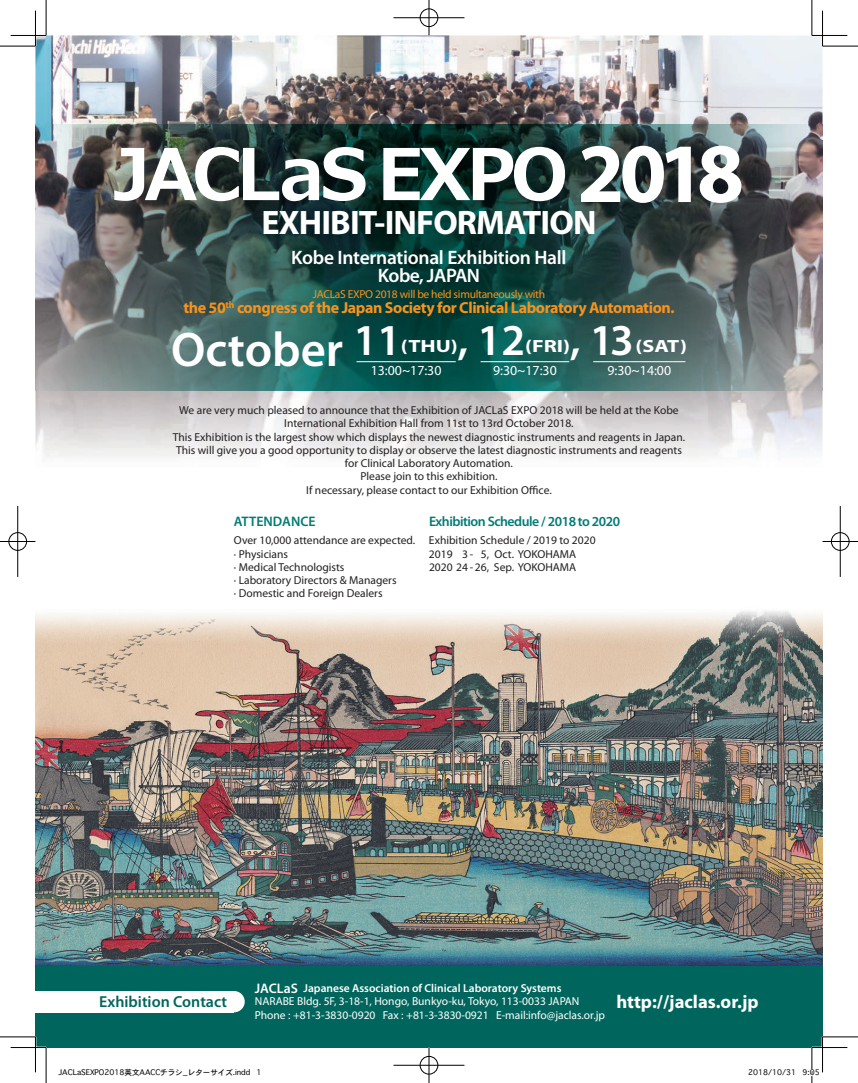
<style>
.page{position:relative;width:858px;height:1083px;background:#fff}
.page>*{position:absolute;margin:0;border:0;box-sizing:border-box;transform-origin:0 0}
.t1{font:700 85px "Myriad Pro";color:#fff}
.t2{font:700 70.88px "Meiryo";letter-spacing:-.06em;color:#fff}
.t3{font:600 48.75px "Myriad Pro";color:#fff}
.t4{font:600 44.25px "Myriad Pro";color:#fff}
.t5{font:700 34px "Myriad Pro";letter-spacing:-.025em;color:#fff}
.t6{font:600 19.5px/17.8px "Myriad Pro";letter-spacing:-.015em;color:#fff;text-align:center}
.t7{font:700 18.62px "Myriad Pro";color:#fff}
.t8{font:700 17.75px "Myriad Pro";color:#fff;scale:1.25 1}
.t9{font:700 16px "Myriad Pro";letter-spacing:-.025em;color:#f7931d}
.t10{font:600 16px "Myriad Pro";color:#00665d}
.t11{font:13.88px "Myriad Pro";color:#fff}
.t12{font:600 13.88px "Myriad Pro";letter-spacing:-.035em;color:#007b75}
.t13{font:600 13.88px "Myriad Pro";color:#007b75}
.t14{font:600 13.88px "Myriad Pro";color:#fff}
.t15{font:11.5px/13.2px "Myriad Pro";color:#231f20}
.t16{font:11.5px "Myriad Pro";color:#fff}
.t17{font:600 11.5px "Myriad Pro";color:#fff}
.t18{font:11.5px "Myriad Pro";letter-spacing:-.025em;color:#f7931d}
.t19{font:700 9.62px "Myriad Pro";color:#f7931d}
.t20{font:7.5px "Osaka";color:#000}
</style>
<div class="page">
<img style="left:35px;top:35px;width:787px;height:423px">
<img style="left:35px;top:611px;width:787px;height:354px">
<div style="left:35px;top:965px;width:787px;height:82px;background:#00665d"></div>
<div style="left:35px;top:990px;width:199px;height:21px;background:#fff"></div>
<div style="left:223px;top:990px;width:21px;height:21px;background:#fff;border-radius:50%"></div>
<img style="left:35px;top:124px;width:787px;height:266px">
<hr style="left:356px;top:361px;width:99px;height:1px;background:#fff">
<hr style="left:593px;top:361px;width:92px;height:1px;background:#fff">
<hr style="left:480px;top:361px;width:89px;height:1px;background:#fff">
<hr style="left:0;top:46px;width:35px;height:1px;background:#000">
<hr style="left:822px;top:46px;width:35px;height:1px;background:#000">
<hr style="left:0;top:1036px;width:35px;height:1px;background:#000">
<hr style="left:822px;top:1036px;width:35px;height:1px;background:#000">
<hr style="left:46px;top:0;width:1px;height:35px;background:#000">
<hr style="left:46px;top:1047px;width:1px;height:35px;background:#000">
<hr style="left:811px;top:0;width:1px;height:35px;background:#000">
<hr style="left:811px;top:1047px;width:1px;height:35px;background:#000">
<hr style="left:11px;top:35px;width:35px;height:1px;background:#000">
<hr style="left:811px;top:35px;width:35px;height:1px;background:#000">
<hr style="left:11px;top:1046px;width:35px;height:1px;background:#000">
<hr style="left:811px;top:1046px;width:35px;height:1px;background:#000">
<hr style="left:35px;top:11px;width:1px;height:35px;background:#000">
<hr style="left:35px;top:1036px;width:1px;height:35px;background:#000">
<hr style="left:821px;top:11px;width:1px;height:35px;background:#000">
<hr style="left:821px;top:1036px;width:1px;height:35px;background:#000">
<div style="left:419px;top:8px;width:19px;height:19px;border:2px solid #fff;border-radius:50%"></div>
<hr style="left:393px;top:17px;width:71px;height:2px;background:#fff">
<div style="left:420px;top:9px;width:18px;height:18px;border:1px solid #000;border-radius:50%"></div>
<hr style="left:393px;top:18px;width:71px;height:1px;background:#000">
<hr style="left:428px;top:0;width:1px;height:35px;background:#000">
<div style="left:419px;top:1055px;width:19px;height:19px;border:2px solid #fff;border-radius:50%"></div>
<div style="left:420px;top:1055px;width:18px;height:18px;border:1px solid #000;border-radius:50%"></div>
<hr style="left:393px;top:1064px;width:71px;height:1px;background:#000">
<hr style="left:428px;top:1047px;width:1px;height:35px;background:#000">
<div style="left:8px;top:531px;width:19px;height:20px;border:2px solid #fff;border-radius:50%"></div>
<hr style="left:0;top:540px;width:35px;height:2px;background:#fff">
<hr style="left:17px;top:506px;width:2px;height:70px;background:#fff">
<div style="left:9px;top:532px;width:18px;height:18px;border:1px solid #000;border-radius:50%"></div>
<hr style="left:0;top:541px;width:35px;height:1px;background:#000">
<hr style="left:18px;top:506px;width:1px;height:70px;background:#000">
<div style="left:830px;top:531px;width:19px;height:20px;border:2px solid #fff;border-radius:50%"></div>
<hr style="left:822px;top:540px;width:35px;height:2px;background:#fff">
<div style="left:830px;top:532px;width:18px;height:18px;border:1px solid #000;border-radius:50%"></div>
<hr style="left:822px;top:541px;width:35px;height:1px;background:#000">
<hr style="left:839px;top:506px;width:1px;height:70px;background:#000">
<svg style="left:811px;top:1068px;width:2px;height:7px"></svg>
<h1 class="t1" style="left:577px;top:118px;width:168px">2018</h1>
<h2 class="t2" style="left:114px;top:134px;width:455px">JACLaS EXPO</h2>
<h3 class="t5" style="left:261px;top:201px;width:336px">EXHIBIT-INFORMATION</h3>
<h3 class="t6" style="left:291px;top:248px;width:277px">Kobe International Exhibition Hall<br>Kobe, JAPAN</h3>
<p class="t18" style="left:312px;top:287px;width:234px">JACLaS EXPO 2018 will be held simultaneously with</p>
<h3 class="t9" style="left:237px;top:297px;width:439px">congress of the Japan Society for Clinical Laboratory Automation.</h3>
<p class="t19" style="left:225px;top:298px;width:10px">th</p>
<h3 class="t9" style="left:183px;top:297px;width:44px">the 50</h3>
<h3 class="t4" style="left:457px;top:312px;width:69px">,12</h3>
<h3 class="t4" style="left:570px;top:312px;width:65px">,13</h3>
<h3 class="t4" style="left:353px;top:312px;width:49px">11</h3>
<h3 class="t3" style="left:171px;top:318px;width:174px">October</h3>
<h3 class="t8" style="left:401px;top:334px;width:47px">(THU)</h3>
<h3 class="t8" style="left:525px;top:334px;width:38px">(FRI)</h3>
<h3 class="t8" style="left:635px;top:334px;width:43px">(SAT(</h3>
<p class="t11" style="left:370px;top:362px;width:72px">13:00~17:30</p>
<p class="t15" style="left:179px;top:403px;width:501px">We are very much pleased to announce that the Exhibition of JACLaS EXPO 2018 will be held at the Kobe</p>
<p class="t15" style="left:284px;top:416px;width:291px">International Exhibition Hall from 11st to 13rd October 2018.</p>
<p class="t15" style="left:173px;top:429px;width:513px">This Exhibition is the largest show which displays the newest diagnostic instruments and reagents in Japan.</p>
<p class="t15" style="left:176px;top:443px;width:507px">This will give you a good opportunity to display or observe the latest diagnostic instruments and reagents</p>
<p class="t15" style="left:345px;top:456px;width:169px">for Clinical Laboratory Automation.</p>
<p class="t15" style="left:360px;top:469px;width:138px">Please join to this exhibition.</p>
<p class="t15" style="left:538px;top:483px;width:15px">ce.</p>
<p class="t11" style="left:493px;top:362px;width:65px">9:30~17:30</p>
<p class="t11" style="left:607px;top:362px;width:65px">9:30~14:00</p>
<p class="t15" style="left:306px;top:483px;width:224px">If necessary, please contact to our Exhibition O</p>
<p class="t12" style="left:429px;top:512px;width:192px">Exhibition Schedule / 2018 to 2020</p>
<p class="t13" style="left:234px;top:512px;width:83px">ATTENDANCE</p>
<p class="t15" style="left:234px;top:533px;width:183px">Over 10,000 attendance are expected. · Physicians<br>· Medical Technologists<br>· Laboratory Directors &amp; Managers<br>· Domestic and Foreign Dealers</p>
<p class="t15" style="left:494px;top:533px;width:102px;text-indent:-66px">Exhibition Schedule / 2019 to 2020<br>Oct. YOKOHAMA</p>
<p class="t15" style="left:429px;top:546px;width:149px">2019<br>2020 24 - 26, Sep. YOKOHAMA</p>
<p class="t15" style="left:462px;top:546px;width:13px">3-</p>
<p class="t15" style="left:480px;top:546px;width:10px">5,</p>
<h3 class="t10" style="left:99px;top:991px;width:129px">Exhibition Contact</h3>
<p class="t14" style="left:255px;top:979px;width:45px">JACLaS</p>
<p class="t16" style="left:255px;top:994px;width:326px">NARABE Bldg , F5. 3-18-1, Hongo, Bunkyo-ku, Tokyo, 113-0033 JAPAN</p>
<h3 class="t7" style="left:616px;top:988px;width:143px">http://jaclas.or j p.</h3>
<p class="t16" style="left:496px;top:1007px;width:111px">-E mail:info@jaclas.orj p.</p>
<p class="t17" style="left:303px;top:980px;width:259px">Japanese Association of Clinical Laboratory Systems</p>
<p class="t16" style="left:255px;top:1007px;width:122px">Phone : +81-3-3830-0920</p>
<p class="t16" style="left:383px;top:1007px;width:107px">Fax : +81-3-3830-0921</p>
<p class="t20" style="left:59px;top:1067px;width:193px">JACLaSEXPO2018英文AACCチラシ_レターサイズ.indd</p>
<p class="t20" style="left:256px;top:1067px;width:7px">1</p>
<p class="t20" style="left:747px;top:1067px;width:50px">2018/10/31</p>
<p class="t20" style="left:802px;top:1067px;width:19px">9:05</p>
</div>
